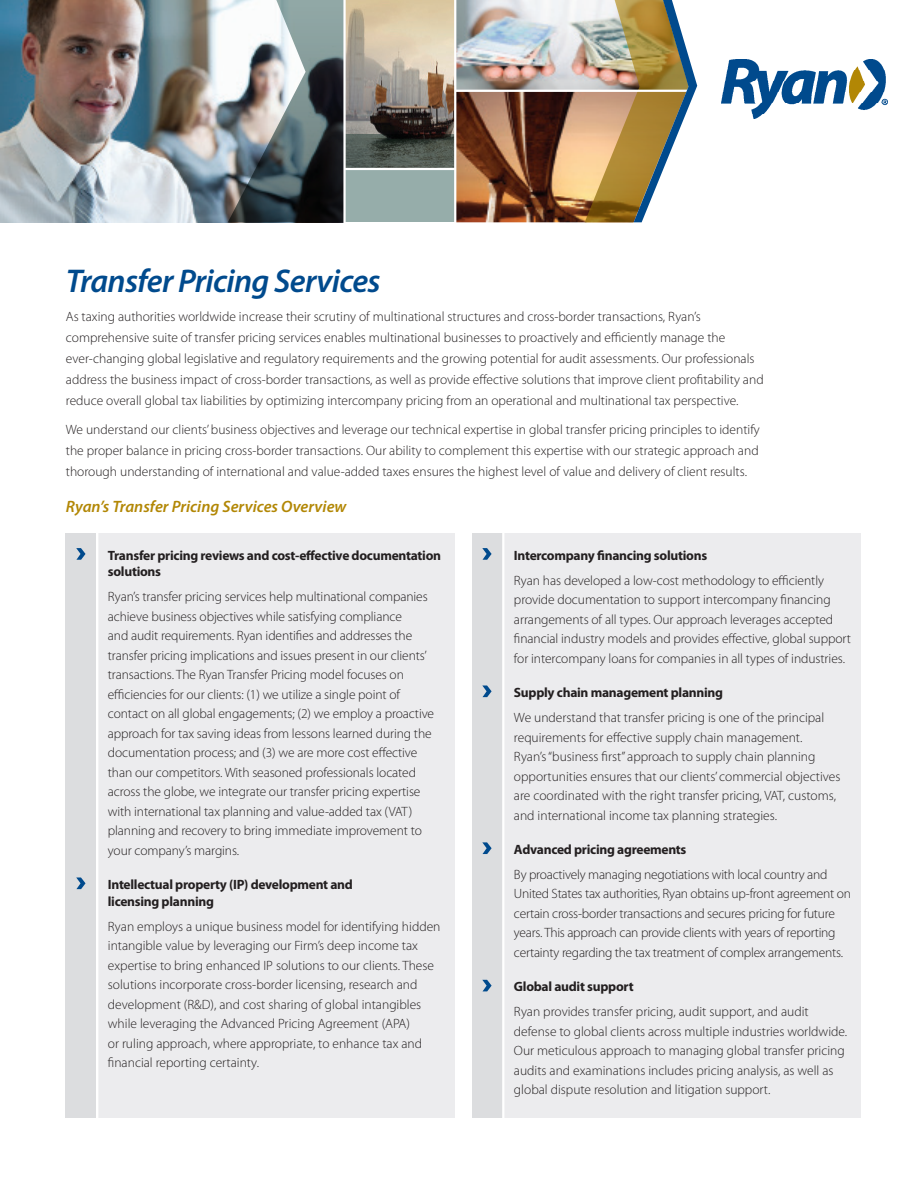
<style>
.page{position:relative;width:918px;height:1188px;background:#fff}
.page>*{position:absolute;margin:0;border:0;box-sizing:border-box;transform-origin:0 0}
.PB__Main_Header{font:italic 600 33px "Myriad Pro";letter-spacing:-.02em;color:#004a8d}
.PB__Subhead{font:italic 600 16.5px "Myriad Pro";color:#b28705}
.PB__Body_Copy{font:300 13.5px/19.5px "Myriad Pro";letter-spacing:-.005em;color:#231f20}
.PB__Body_Subhead{font:300 13.5px/19.5px "Myriad Pro";color:#231f20}
.PB__Body_Subhead-2{font:700 13.5px/16.5px "Myriad Pro";letter-spacing:-.02em;color:#231f20}
</style>
<div class="page">
<div style="left:66px;top:534px;width:30px;height:584px;background:#dcdddf"></div>
<div style="left:472px;top:534px;width:30px;height:584px;background:#dcdddf"></div>
<div style="left:97px;top:534px;width:358px;height:584px;background:#ececee"></div>
<div style="left:503px;top:534px;width:358px;height:584px;background:#ececee"></div>
<img style="left:456px;top:0;width:129px;height:222px">
<hr style="left:96px;top:529px;width:2px;height:592px;background:#fff">
<hr style="left:502px;top:529px;width:2px;height:592px;background:#fff">
<svg style="left:76px;top:548px;width:10px;height:12px"></svg>
<svg style="left:76px;top:878px;width:10px;height:11px"></svg>
<svg style="left:482px;top:548px;width:10px;height:12px"></svg>
<svg style="left:482px;top:686px;width:10px;height:11px"></svg>
<svg style="left:482px;top:842px;width:10px;height:12px"></svg>
<svg style="left:482px;top:980px;width:10px;height:11px"></svg>
<img style="left:346px;top:0;width:108px;height:134px">
<div style="left:346px;top:170px;width:109px;height:52px;background:#96adaa"></div>
<svg style="left:346px;top:134px;width:108px;height:34px;background:#474f49"></svg>
<hr style="left:454px;top:0;width:2px;height:227px;background:#fff">
<img style="left:0;top:0;width:228px;height:222px">
<svg style="left:228px;top:0;width:115px;height:222px"></svg>
<hr style="left:456px;top:90px;width:232px;height:2px;background:#fff">
<img style="left:585px;top:0;width:112px;height:222px">
<img style="left:722px;top:59px;width:165px;height:59px">
<p class="PB__Main_Header" style="left:66px;top:262px;width:316px">Transfer Pricing Services</p>
<p class="PB__Body_Copy" style="left:66px;top:306px;width:699px;line-height:21px">As taxing authorities worldwide increase their scrutiny of multinational structures and cross-border transactions, Ryan’s comprehensive suite of transfer pricing services enables multinational businesses to proactively and efficiently manage the ever-changing global legislative and regulatory requirements and the growing potential for audit assessments. Our professionals address the business impact of cross-border transactions, as well as provide effective solutions that improve client profitability and reduce overall global tax liabilities by optimizing intercompany pricing from an operational and multinational tax perspective.</p>
<p class="PB__Body_Copy" style="left:66px;top:419px;width:696px;line-height:21px;text-align:justify">We understand our clients’ business objectives and leverage our technical expertise in global transfer pricing principles to identify the proper balance in pricing cross-border transactions. Our ability to complement this expertise with our strategic approach and thorough understanding of international and value-added taxes ensures the highest level of value and delivery of client results.</p>
<p class="PB__Subhead" style="left:66px;top:498px;width:282px">Ryan’s Transfer Pricing Services Overview</p>
<p class="PB__Body_Subhead-2" style="left:108px;top:547px;width:335px">Transfer pricing reviews and cost-effective documentation solutions</p>
<p class="PB__Body_Copy" style="left:108px;top:587px;width:328px">Ryan’s transfer pricing services help multinational companies achieve business objectives while satisfying compliance<br>and audit requirements. Ryan identifies and addresses the transfer pricing implications and issues present in our clients’ transactions. The Ryan Transfer Pricing model focuses on efficiencies for our clients: (1) we utilize a single point of contact on all global engagements; (2) we employ a proactive approach for tax saving ideas from lessons learned during the documentation process; and (3) we are more cost effective than our competitors. With seasoned professionals located across the globe, we integrate our transfer pricing expertise with international tax planning and value-added tax (VAT) planning and recovery to bring immediate improvement to your company’s margins.</p>
<p class="PB__Body_Subhead-2" style="left:108px;top:877px;width:247px">Intellectual property (IP) development and licensing planning</p>
<p class="PB__Body_Subhead" style="left:108px;top:917px;width:334px">Ryan employs a unique business model for identifying hidden intangible value by leveraging our Firm’s deep income tax expertise to bring enhanced IP solutions to our clients. These solutions incorporate cross-border licensing, research and development (R&amp;D), and cost sharing of global intangibles while leveraging the Advanced Pricing Agreement (APA)<br>or ruling approach, where appropriate, to enhance tax and financial reporting certainty.</p>
<p class="PB__Body_Subhead-2" style="left:514px;top:547px;width:195px">Intercompany financing solutions</p>
<p class="PB__Body_Copy" style="left:514px;top:571px;width:339px">Ryan has developed a low-cost methodology to efficiently provide documentation to support intercompany financing arrangements of all types. Our approach leverages accepted financial industry models and provides effective, global support for intercompany loans for companies in all types of industries.</p>
<p class="PB__Body_Subhead-2" style="left:514px;top:685px;width:211px">Supply chain management planning</p>
<p class="PB__Body_Copy" style="left:514px;top:708px;width:328px">We understand that transfer pricing is one of the principal requirements for effective supply chain management.<br>Ryan’s “business first” approach to supply chain planning opportunities ensures that our clients’ commercial objectives are coordinated with the right transfer pricing, VAT, customs, and international income tax planning strategies.</p>
<p class="PB__Body_Subhead-2" style="left:514px;top:841px;width:174px">Advanced pricing agreements</p>
<p class="PB__Body_Copy" style="left:514px;top:865px;width:339px">By proactively managing negotiations with local country and United States tax authorities, Ryan obtains up-front agreement on certain cross-border transactions and secures pricing for future years. This approach can provide clients with years of reporting certainty regarding the tax treatment of complex arrangements.</p>
<p class="PB__Body_Subhead-2" style="left:514px;top:979px;width:121px">Global audit support</p>
<p class="PB__Body_Copy" style="left:514px;top:1002px;width:335px">Ryan provides transfer pricing, audit support, and audit defense to global clients across multiple industries worldwide.<br>Our meticulous approach to managing global transfer pricing audits and examinations includes pricing analysis, as well as global dispute resolution and litigation support.</p>
</div>
